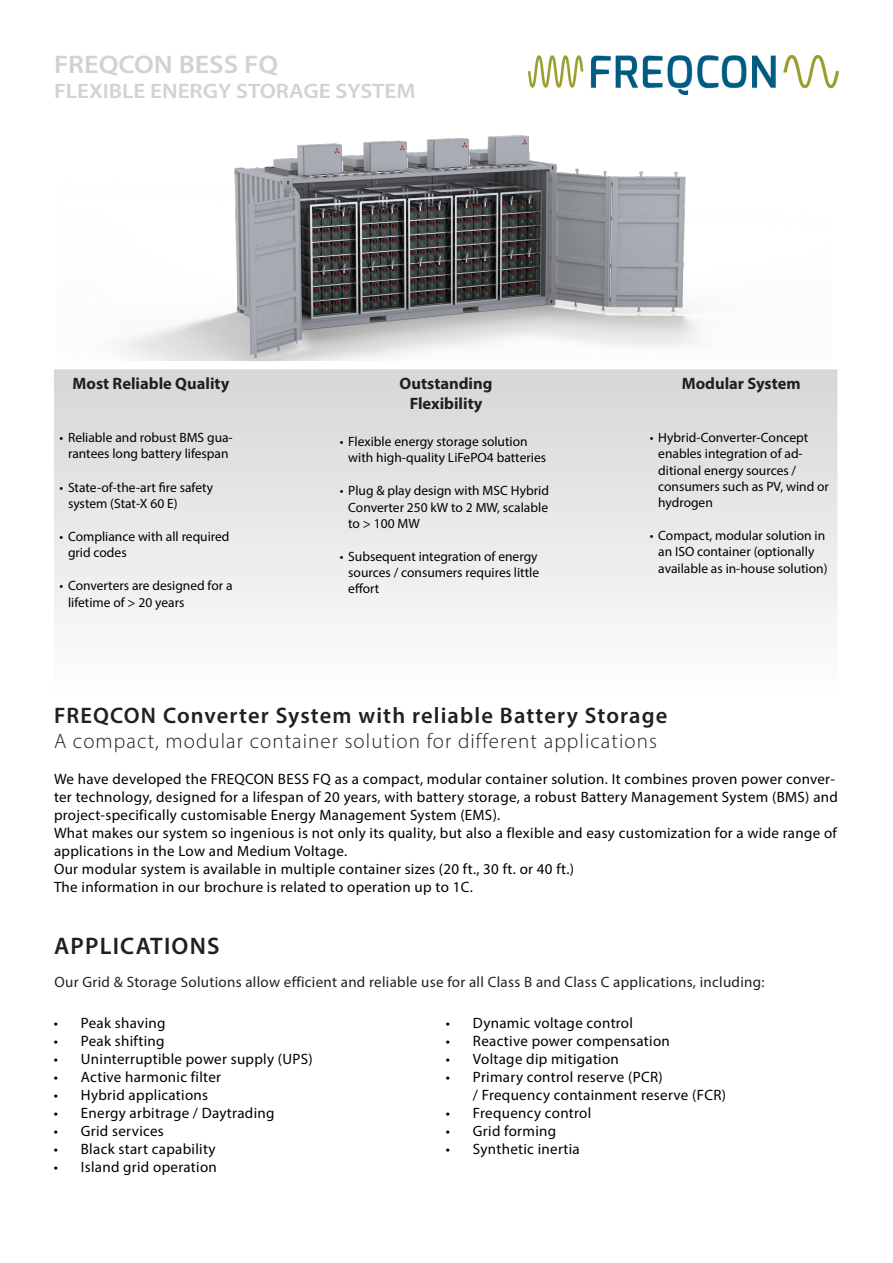
<style>
.page{position:relative;width:893px;height:1263px;background:#fff}
.page>*{position:absolute;margin:0;border:0;box-sizing:border-box;transform-origin:0 0}
.Kopfzeile_1{font:600 25.5px "Myriad Pro";color:#d1d2d4;scale:1.1 1}
.Überschrift_2{font:600 24px "Myriad Pro";letter-spacing:.05em;color:#231f20}
.Überschrift_2-2{font:600 22.5px "Myriad Pro";letter-spacing:.05em;color:#231f20}
.Überschrift_2-3{font:300 21px "Myriad Pro";letter-spacing:.05em;color:#231f20}
.Kopfzeile_1-2{font:600 21px "Myriad Pro";color:#d1d2d4;scale:1.1 1}
.Boxtext_Überschrift{font:700 16.5px/19.8px "Myriad Pro";color:#231f20;text-align:center}
.Body_Text_1__Block{font:15px/18px "Myriad Pro";letter-spacing:.02em;color:#000}
.Body_Text_1__Block-2{font:15px "Myriad Pro";letter-spacing:.02em;color:#231f20}
.t1{font:13.5px/16.2px "Myriad Pro";color:#000}
</style>
<div class="page">
<img style="left:529px;top:56px;width:310px;height:38px">
<div style="left:53px;top:369px;width:785px;height:328px;background:linear-gradient(to bottom,#d5d7d6,#fdfefd)"></div>
<div style="left:52px;top:368px;width:787px;height:329px;border:2px solid #fff"></div>
<img style="left:117px;top:135px;width:582px;height:225px">
<p class="Kopfzeile_1" style="left:54px;top:48px;width:205px">FREQCON BESS FQ</p>
<p class="Kopfzeile_1-2" style="left:54px;top:78px;width:330px">FLEXIBLE ENERGY STORAGE SYSTEM</p>
<p class="Boxtext_Überschrift" style="left:73px;top:373px;width:158px">Most Reliable Quality</p>
<p class="t1" style="left:60px;top:429px;width:175px;text-align:center">• Reliable and robust BMS gua&shy;rantees long battery lifespan</p>
<p class="t1" style="left:68px;top:479px;width:147px;text-indent:-9px">• State-of-the-art fire safety system (Stat-X 60 E)</p>
<p class="t1" style="left:68px;top:528px;width:163px;text-indent:-9px">• Compliance with all required grid codes</p>
<p class="t1" style="left:68px;top:578px;width:166px;text-indent:-9px">• Converters are designed for a lifetime of &gt; 20 years</p>
<p class="Boxtext_Überschrift" style="left:400px;top:373px;width:94px">Outstanding<br>Flexibility</p>
<p class="t1" style="left:348px;top:433px;width:199px;text-indent:-9px">• Flexible energy storage solution with high-quality LiFePO4 batteries</p>
<p class="t1" style="left:348px;top:482px;width:202px;text-align:justify;text-indent:-9px">• Plug &amp; play design with MSC Hybrid Converter 250 kW to 2 MW, scalable to &gt; 100 MW</p>
<p class="t1" style="left:348px;top:548px;width:192px;text-indent:-9px">• Subsequent integration of energy sources / consumers requires little effort</p>
<p class="Boxtext_Überschrift" style="left:682px;top:373px;width:120px">Modular System</p>
<p class="t1" style="left:658px;top:429px;width:172px;text-indent:-9px">• Hybrid-Converter-Concept enables integration of ad&shy;ditional energy sources / consumers such as PV, wind or hydrogen</p>
<p class="t1" style="left:658px;top:527px;width:171px;text-indent:-9px">• Compact, modular solution in an ISO container (optionally available as in-house solution)</p>
<p class="Überschrift_2-2" style="left:54px;top:701px;width:615px">FREQCON Converter System with reliable Battery Storage</p>
<p class="Überschrift_2-3" style="left:54px;top:728px;width:604px">A compact, modular container solution for different applications</p>
<p class="Body_Text_1__Block" style="left:54px;top:769px;width:785px">We have developed the FREQCON BESS FQ as a compact, modular container solution. It combines proven power conver&shy;ter technology, designed for a lifespan of 20 years, with battery storage, a robust Battery Management System (BMS) and project-specifically customisable Energy Management System (EMS).</p>
<p class="Body_Text_1__Block" style="left:54px;top:823px;width:784px">What makes our system so ingenious is not only its quality, but also a flexible and easy customization for a wide range of applications in the Low and Medium Voltage.<br>Our modular system is available in multiple container sizes (20 ft., 30 ft. or 40 ft.)</p>
<p class="Body_Text_1__Block" style="left:54px;top:877px;width:420px">The information in our brochure is related to operation up to 1C.</p>
<p class="Überschrift_2" style="left:54px;top:930px;width:167px">APPLICATIONS</p>
<p class="Body_Text_1__Block-2" style="left:55px;top:972px;width:711px">Our Grid &amp; Storage Solutions allow efficient and reliable use for all Class B and Class C applications, including:</p>
<p class="Body_Text_1__Block" style="left:54px;top:1014px;width:113px">• Peak shaving</p>
<p class="Body_Text_1__Block" style="left:54px;top:1032px;width:112px">• Peak shifting</p>
<p class="Body_Text_1__Block" style="left:54px;top:1050px;width:260px">• Uninterruptible power supply (UPS)</p>
<p class="Body_Text_1__Block" style="left:54px;top:1068px;width:169px">• Active harmonic filter</p>
<p class="Body_Text_1__Block" style="left:54px;top:1086px;width:156px">• Hybrid applications</p>
<p class="Body_Text_1__Block" style="left:54px;top:1104px;width:222px">• Energy arbitrage / Daytrading</p>
<p class="Body_Text_1__Block" style="left:54px;top:1122px;width:111px">• Grid services</p>
<p class="Body_Text_1__Block" style="left:54px;top:1140px;width:163px">• Black start capability</p>
<p class="Body_Text_1__Block" style="left:54px;top:1158px;width:164px">• Island grid operation</p>
<p class="Body_Text_1__Block" style="left:446px;top:1014px;width:189px">• Dynamic voltage control</p>
<p class="Body_Text_1__Block" style="left:446px;top:1032px;width:225px">• Reactive power compensation</p>
<p class="Body_Text_1__Block" style="left:446px;top:1050px;width:174px">• Voltage dip mitigation</p>
<p class="Body_Text_1__Block" style="left:473px;top:1068px;width:255px;text-indent:-27px">• Primary control reserve (PCR)<br>/ Frequency containment reserve (FCR)</p>
<p class="Body_Text_1__Block" style="left:446px;top:1104px;width:147px">• Frequency control</p>
<p class="Body_Text_1__Block" style="left:446px;top:1122px;width:112px">• Grid forming</p>
<p class="Body_Text_1__Block" style="left:446px;top:1140px;width:135px">• Synthetic inertia</p>
</div>
